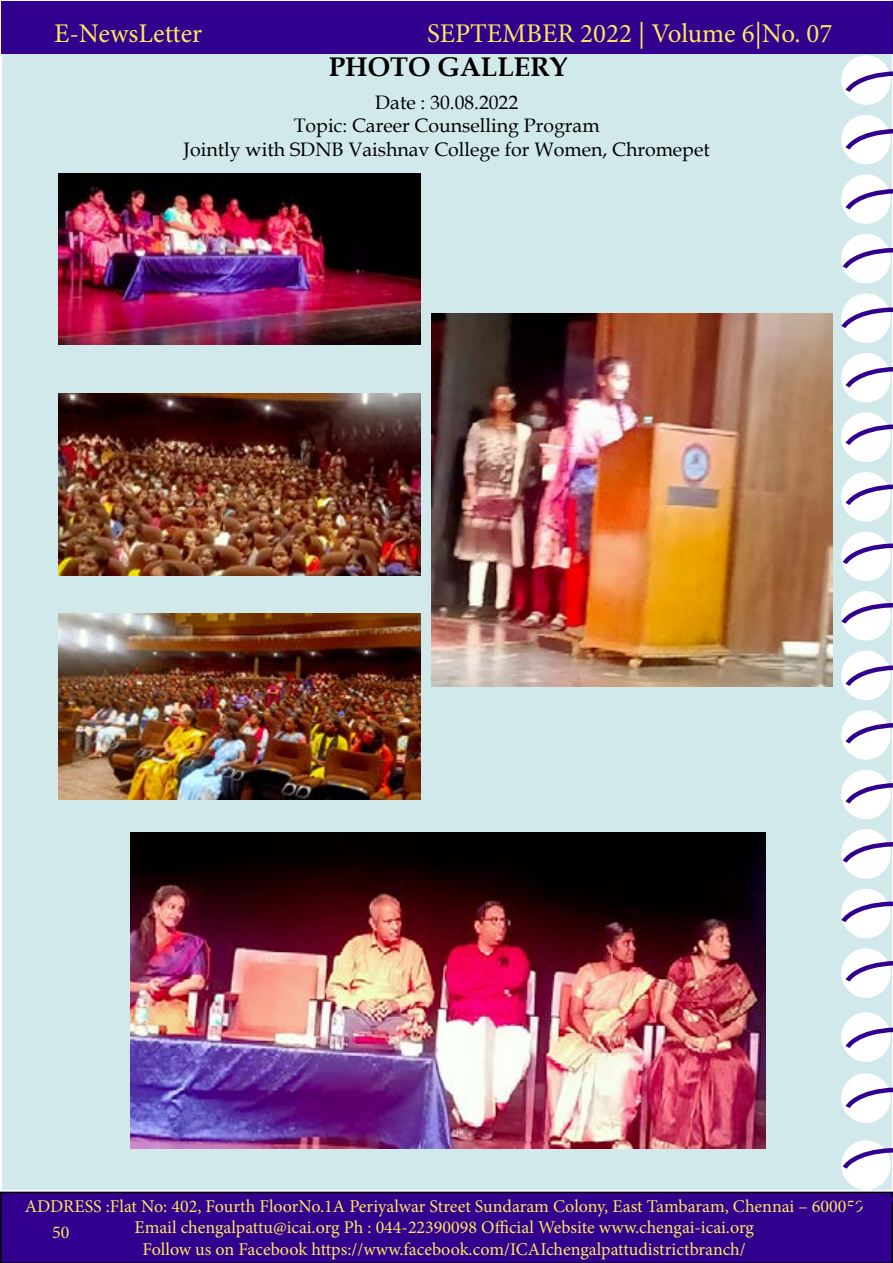
<style>
.page{position:relative;width:893px;height:1263px;background:#fff}
.page>*{position:absolute;margin:0;border:0;box-sizing:border-box;transform-origin:0 0}
.t1{font:27px "Minion Pro";color:#fce85d}
.t2{font:700 27px "Book Antiqua";color:#000}
.t3{font:19.5px/23.4px "Book Antiqua";color:#000;text-align:center}
.t4{font:18px/21.6px "Minion Pro";color:#fce85d;text-align:center}
</style>
<div class="page">
<div style="left:2px;top:54px;width:889px;height:1135px;background:#d2e9ec"></div>
<div style="left:1px;top:1px;width:891px;height:52px;background:#32008f"></div>
<div style="left:0;top:1191px;width:893px;height:72px;background:#32008f"></div>
<svg style="left:892px;top:0;width:1px;height:54px"></svg>
<div style="left:841px;top:55px;width:50px;height:50px;background:#fff;border-radius:50%"></div>
<div style="left:841px;top:115px;width:50px;height:49px;background:#fff;border-radius:50%"></div>
<div style="left:841px;top:174px;width:50px;height:50px;background:#fff;border-radius:50%"></div>
<div style="left:841px;top:234px;width:50px;height:49px;background:#fff;border-radius:50%"></div>
<div style="left:841px;top:293px;width:50px;height:50px;background:#fff;border-radius:50%"></div>
<div style="left:841px;top:353px;width:50px;height:49px;background:#fff;border-radius:50%"></div>
<div style="left:841px;top:412px;width:50px;height:50px;background:#fff;border-radius:50%"></div>
<div style="left:841px;top:472px;width:50px;height:49px;background:#fff;border-radius:50%"></div>
<div style="left:841px;top:531px;width:50px;height:50px;background:#fff;border-radius:50%"></div>
<div style="left:841px;top:591px;width:50px;height:50px;background:#fff;border-radius:50%"></div>
<div style="left:841px;top:651px;width:50px;height:49px;background:#fff;border-radius:50%"></div>
<div style="left:841px;top:710px;width:50px;height:50px;background:#fff;border-radius:50%"></div>
<div style="left:841px;top:770px;width:50px;height:49px;background:#fff;border-radius:50%"></div>
<div style="left:841px;top:829px;width:50px;height:50px;background:#fff;border-radius:50%"></div>
<div style="left:841px;top:889px;width:50px;height:49px;background:#fff;border-radius:50%"></div>
<div style="left:841px;top:948px;width:50px;height:50px;background:#fff;border-radius:50%"></div>
<div style="left:841px;top:1012px;width:50px;height:50px;background:#fff;border-radius:50%"></div>
<div style="left:841px;top:1073px;width:50px;height:50px;background:#fff;border-radius:50%"></div>
<div style="left:841px;top:1140px;width:50px;height:50px;background:#fff;border-radius:50%"></div>
<svg style="left:843px;top:68px;width:50px;height:27px"></svg>
<svg style="left:843px;top:662px;width:50px;height:27px"></svg>
<svg style="left:843px;top:364px;width:50px;height:27px"></svg>
<svg style="left:843px;top:958px;width:50px;height:27px"></svg>
<svg style="left:843px;top:126px;width:50px;height:27px"></svg>
<svg style="left:843px;top:720px;width:50px;height:27px"></svg>
<svg style="left:843px;top:421px;width:50px;height:27px"></svg>
<svg style="left:843px;top:1024px;width:50px;height:27px"></svg>
<svg style="left:843px;top:186px;width:50px;height:27px"></svg>
<svg style="left:843px;top:780px;width:50px;height:27px"></svg>
<svg style="left:843px;top:481px;width:50px;height:27px"></svg>
<svg style="left:843px;top:1084px;width:50px;height:27px"></svg>
<svg style="left:841px;top:245px;width:52px;height:27px"></svg>
<svg style="left:841px;top:839px;width:52px;height:27px"></svg>
<svg style="left:841px;top:540px;width:52px;height:27px"></svg>
<svg style="left:841px;top:1145px;width:52px;height:27px"></svg>
<svg style="left:841px;top:304px;width:52px;height:27px"></svg>
<svg style="left:841px;top:898px;width:52px;height:27px"></svg>
<svg style="left:841px;top:600px;width:52px;height:27px"></svg>
<svg style="left:839px;top:1194px;width:54px;height:27px"></svg>
<img style="left:58px;top:174px;width:363px;height:170px">
<img style="left:432px;top:313px;width:401px;height:373px">
<img style="left:58px;top:394px;width:363px;height:181px">
<img style="left:130px;top:832px;width:636px;height:316px">
<img style="left:58px;top:614px;width:363px;height:185px">
<h1 class="t1" style="left:54px;top:15px;width:150px">E-NewsLetter</h1>
<h1 class="t1" style="left:427px;top:15px;width:407px">SEPTEMBER 2022 | Volume 6|No. 07</h1>
<h1 class="t2" style="left:329px;top:49px;width:241px">PHOTO GALLERY</h1>
<p class="t3" style="left:184px;top:90px;width:528px">Date : 30.08.2022<br>Topic: Career Counselling Program<br>Jointly with SDNB Vaishnav College for Women, Chromepet</p>
<p class="t4" style="left:25px;top:1195px;width:840px">ADDRESS :Flat No: 402, Fourth FloorNo.1A Periyalwar Street Sundaram Colony, East Tambaram, Chennai – 600059<br>Email chengalpattu@icai.org Ph : 044-22390098 Official Website www.chengai-icai.org<br>Follow us on Facebook https://www.facebook.com/ICAIchengalpattudistrictbranch/</p>
<p class="t4" style="left:52px;top:1221px;width:19px">50</p>
</div>
